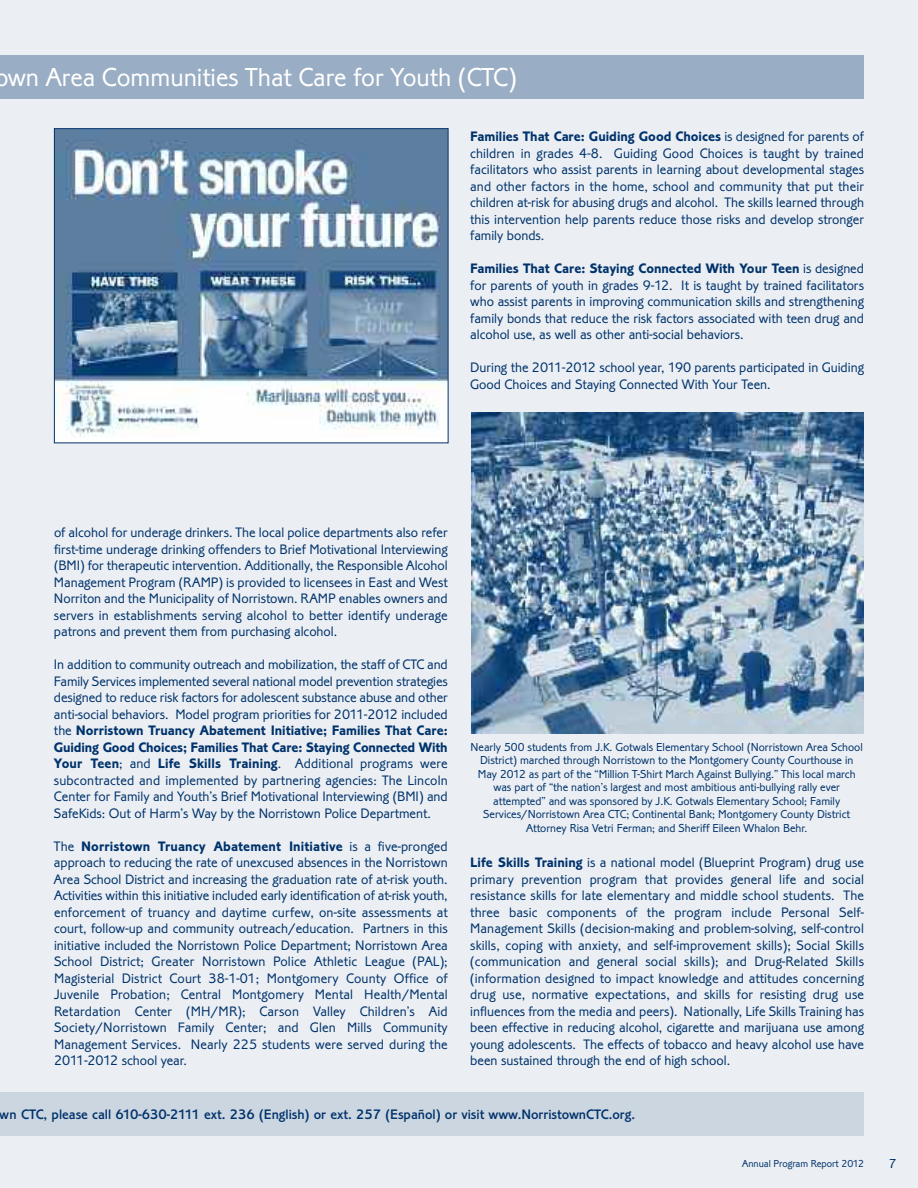
<style>
.page{position:relative;width:918px;height:1188px;background:#ebeff3}
.page>*{position:absolute;margin:0;border:0;box-sizing:border-box;transform-origin:0 0}
.t1{font:300 27px "Corinthian EF";color:#fff}
.t2{font:300 14.25px/16.5px "Corinthian EF";color:#00326b;text-align:justify}
.t3{font:500 14.25px "Corinthian EF";color:#00326b}
.t4{font:300 13.5px "Corinthian EF";color:#00326b}
.t5{font:300 12px/13.5px "Corinthian EF";color:#00326b;text-align:center}
.t6{font:300 10.5px "Corinthian EF";color:#00326b}
.s1{font-weight:700}
</style>
<div class="page">
<img style="left:56px;top:130px;width:390px;height:307px">
<div style="left:54px;top:128px;width:394px;height:315px;border:1px solid #00326b"></div>
<div style="left:0;top:56px;width:864px;height:43px;background:#99adc4"></div>
<div style="left:0;top:1092px;width:864px;height:44px;background:#ccd6e1"></div>
<img style="left:472px;top:413px;width:391px;height:321px">
<h1 class="t1" style="left:-6px;top:68px;width:524px">own Area Communities That Care for Youth (CTC)</h1>
<p class="t2" style="left:470px;top:130px;width:395px"><span class="s1">Families That Care: Guiding Good Choices</span> is designed for parents of children in grades 4-8. Guiding Good Choices is taught by trained facilitators who assist parents in learning about developmental stages and other factors in the home, school and community that put their children at-risk for abusing drugs and alcohol. The skills learned through this intervention help parents reduce those risks and develop stronger family bonds.</p>
<p class="t2" style="left:470px;top:262px;width:395px"><span class="s1">Families That Care: Staying Connected With Your Teen</span> is designed for parents of youth in grades 9-12. It is taught by trained facilitators who assist parents in improving communication skills and strengthening family bonds that reduce the risk factors associated with teen drug and alcohol use, as well as other anti-social behaviors.</p>
<p class="t2" style="left:470px;top:361px;width:395px">During the 2011-2012 school year, 190 parents participated in Guiding<br>Good Choices and Staying Connected With Your Teen.</p>
<p class="t2" style="left:54px;top:526px;width:395px">of alcohol for underage drinkers. The local police departments also refer first-time underage drinking offenders to Brief Motivational Interviewing (BMI) for therapeutic intervention. Additionally, the Responsible Alcohol Management Program (RAMP) is provided to licensees in East and West Norriton and the Municipality of Norristown. RAMP enables owners and servers in establishments serving alcohol to better identify underage patrons and prevent them from purchasing alcohol.</p>
<p class="t2" style="left:54px;top:658px;width:395px">In addition to community outreach and mobilization, the staff of CTC and Family Services implemented several national model prevention strategies designed to reduce risk factors for adolescent substance abuse and other anti-social behaviors. Model program priorities for 2011-2012 included the <span class="s1">Norristown Truancy Abatement Initiative; Families That Care:<br>Guiding Good Choices; Families That Care: Staying Connected With Your Teen</span>; and <span class="s1">Life Skills Training</span>. Additional programs were subcontracted and implemented by partnering agencies: The Lincoln Center for Family and Youth’s Brief Motivational Interviewing (BMI) and SafeKids: Out of Harm’s Way by the Norristown Police Department.</p>
<p class="t2" style="left:54px;top:839px;width:395px">The <span class="s1">Norristown Truancy Abatement Initiative</span> is a five-pronged approach to reducing the rate of unexcused absences in the Norristown Area School District and increasing the graduation rate of at-risk youth.<br>Activities within this initiative included early identification of at-risk youth, enforcement of truancy and daytime curfew, on-site assessments at court, follow-up and community outreach/education. Partners in this initiative included the Norristown Police Department; Norristown Area School District; Greater Norristown Police Athletic League (PAL); Magisterial District Court 38-1-01; Montgomery County Office of Juvenile Probation; Central Montgomery Mental Health/Mental Retardation Center (MH/MR); Carson Valley Children’s Aid Society/Norristown Family Center; and Glen Mills Community Management Services. Nearly 225 students were served during the 2011-2012 school year.</p>
<p class="t5" style="left:471px;top:741px;width:394px">Nearly 500 students from J.K. Gotwals Elementary School (Norristown Area School District) marched through Norristown to the Montgomery County Courthouse in May 2012 as part of the “Million T-Shirt March Against Bullying.” This local march was part of “the nation’s largest and most ambitious anti-bullying rally ever attempted” and was sponsored by J.K. Gotwals Elementary School; Family Services/Norristown Area CTC; Continental Bank; Montgomery County District Attorney Risa Vetri Ferman; and Sheriff Eileen Whalon Behr.</p>
<p class="t2" style="left:470px;top:856px;width:395px"><span class="s1">Life Skills Training</span> is a national model (Blueprint Program) drug use primary prevention program that provides general life and social resistance skills for late elementary and middle school students. The three basic components of the program include Personal Self-Management Skills (decision-making and problem-solving, self-control skills, coping with anxiety, and self-improvement skills); Social Skills (communication and general social skills); and Drug-Related Skills (information designed to impact knowledge and attitudes concerning drug use, normative expectations, and skills for resisting drug use influences from the media and peers). Nationally, Life Skills Training has been effective in reducing alcohol, cigarette and marijuana use among young adolescents. The effects of tobacco and heavy alcohol use have been sustained through the end of high school.</p>
<p class="t3" style="left:0;top:1110px;width:637px">wn CTC, please call 610-630-2111 ext. 236 (English) or ext. 257 (Español) or visit www.NorristownCTC.org.</p>
<p class="t6" style="left:742px;top:1160px;width:123px">Annual Program Report 2012</p>
<p class="t4" style="left:889px;top:1159px;width:9px">7</p>
</div>
